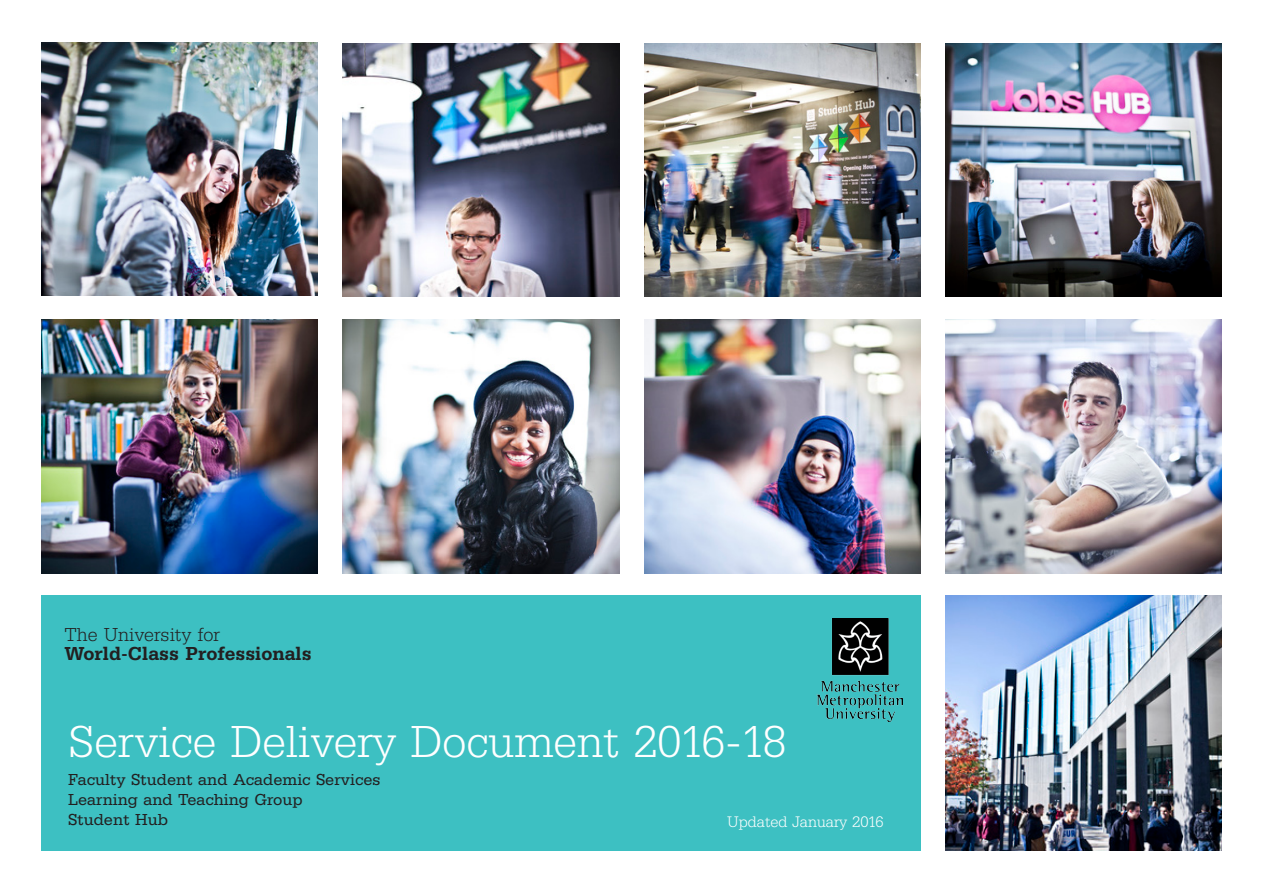
<style>
.page{position:relative;width:1263px;height:893px;background:#fff}
.page>*{position:absolute;margin:0;border:0;box-sizing:border-box;transform-origin:0 0}
.t1{font:300 46.5px "Serifa BEFOP";color:#fff}
.t2{font:500 19.5px "Serifa BEFOP";color:#231f20}
.t3{font:300 19.5px "Serifa BEFOP";color:#231f20}
.t4{font:16.5px "Serifa BEFOP";color:#231f20}
.t5{font:300 15.9px "Serifa BEFOP";color:#fff}
</style>
<div class="page">
<div style="left:41px;top:595px;width:879px;height:255px;background:#3dc0c2"></div>
<img style="left:343px;top:44px;width:276px;height:252px">
<img style="left:644px;top:44px;width:276px;height:252px">
<img style="left:41px;top:42px;width:277px;height:253px">
<img style="left:644px;top:319px;width:276px;height:254px">
<img style="left:945px;top:595px;width:277px;height:255px">
<img style="left:343px;top:320px;width:276px;height:253px">
<img style="left:41px;top:320px;width:277px;height:253px">
<img style="left:945px;top:44px;width:277px;height:252px">
<img style="left:945px;top:320px;width:277px;height:253px">
<img style="left:816px;top:618px;width:86px;height:103px">
<p class="t3" style="left:65px;top:623px;width:157px">The University for</p>
<p class="t2" style="left:65px;top:643px;width:248px">World-Class Professionals</p>
<p class="t1" style="left:68px;top:715px;width:720px">Service Delivery Document 2016-18</p>
<p class="t4" style="left:68px;top:770px;width:314px">Faculty Student and Academic Services</p>
<p class="t4" style="left:68px;top:790px;width:236px">Learning and Teaching Group</p>
<p class="t4" style="left:68px;top:810px;width:101px">Student Hub</p>
<p class="t5" style="left:727px;top:813px;width:158px">Updated January 2016</p>
</div>
